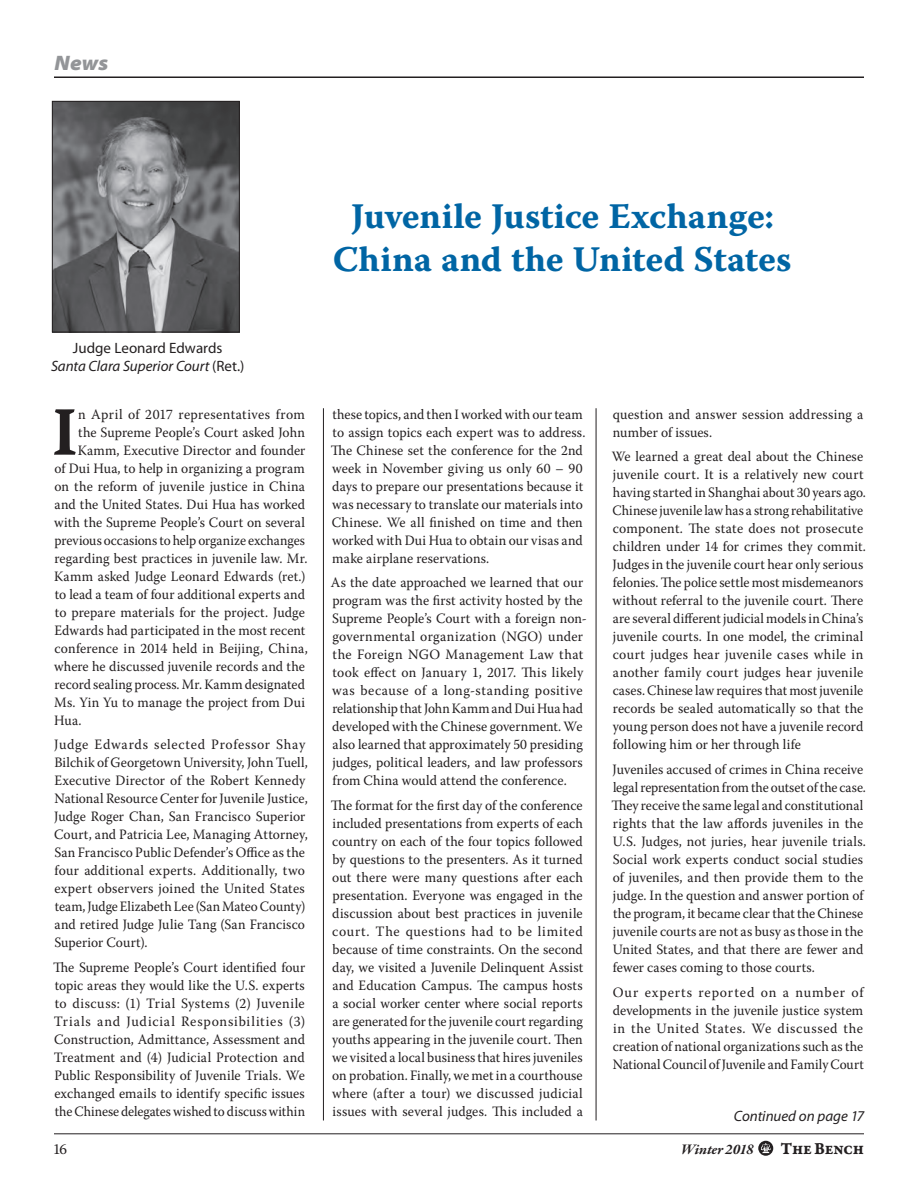
<style>
.page{position:relative;width:918px;height:1188px;background:#fff}
.page>*{position:absolute;margin:0;border:0;box-sizing:border-box;transform-origin:0 0}
.t1{font:69px "Warnock Pro Bold Capt";color:#231f20;scale:.95 1}
.t2{font:36px/43.2px "Warnock Pro Bold Capt";color:#0065a4;text-align:center}
.t3{font:italic 900 semi-expanded 21px "Myriad Pro";color:#939598}
.t4{font:18px "Garamond Premr Pro Bd Capt";letter-spacing:-.02em;color:#231f20;scale:.9 1}
.t5{font:15px/18px "Myriad Pro";color:#231f20;text-align:center}
.t6{font:italic 15px "Myriad Pro";color:#231f20}
.t7{font:italic 700 15px "Garamond Premr Pro";letter-spacing:-.01em;color:#231f20}
.t8{font:15px "Warnock Pro";color:#231f20}
.t9{font:14.25px/18px "Warnock Pro";letter-spacing:.01em;color:#231f20;scale:.95 1}
.t10{font:14.25px/18px "Warnock Pro";letter-spacing:.01em;color:#231f20;scale:.96 1}
.t11{font:14.25px/18px "Warnock Pro";letter-spacing:.01em;color:#231f20;scale:.94 1}
.t12{font:14.25px/18px "Warnock Pro";letter-spacing:.01em;color:#231f20;text-align:justify}
.t13{font:14.25px "Warnock Pro";letter-spacing:.01em;color:#231f20;scale:.93 1}
.s1{font-style:italic}
</style>
<div class="page">
<hr style="left:54px;top:1134px;width:810px;height:1px;background:#231f20">
<svg style="left:758px;top:1141px;width:15px;height:15px"></svg>
<hr style="left:54px;top:76px;width:810px;height:2px;background:#231f20">
<hr style="left:323px;top:408px;width:1px;height:713px;background:#231f20">
<hr style="left:596px;top:408px;width:1px;height:713px;background:#231f20">
<img style="left:54px;top:103px;width:183px;height:227px">
<div style="left:52px;top:101px;width:187px;height:231px;border:1px solid #231f20"></div>
<h3 class="t3" style="left:55px;top:51px;width:55px">News</h3>
<h2 class="t2" style="left:333px;top:194px;width:460px">Juvenile Justice Exchange:<br>China and the United States</h2>
<p class="t5" style="left:51px;top:339px;width:195px">Judge Leonard Edwards<br><span class="s1">Santa Clara Superior Court</span> (Ret.)</p>
<h1 class="t1" style="left:52px;top:391px;width:29px">I</h1>
<p class="t10" style="left:78px;top:405px;width:238px">n April of 2017 representatives from</p>
<p class="t9" style="left:78px;top:423px;width:240px">the Supreme People’s Court asked John</p>
<p class="t9" style="left:78px;top:441px;width:241px">Kamm, Executive Director and founder</p>
<p class="t9" style="left:54px;top:459px;width:265px">of Dui Hua, to help in organizing a program</p>
<p class="t9" style="left:54px;top:477px;width:265px">on the reform of juvenile justice in China</p>
<p class="t9" style="left:55px;top:495px;width:265px">and the United States. Dui Hua has worked</p>
<p class="t9" style="left:54px;top:513px;width:265px">with the Supreme People’s Court on several</p>
<p class="t13" style="left:55px;top:531px;width:271px">previous occasions to help organize exchanges</p>
<p class="t9" style="left:55px;top:549px;width:268px">regarding best practices in juvenile law. Mr.</p>
<p class="t9" style="left:54px;top:567px;width:266px">Kamm asked Judge Leonard Edwards (ret.)</p>
<p class="t9" style="left:55px;top:585px;width:265px">to lead a team of four additional experts and</p>
<p class="t9" style="left:55px;top:603px;width:265px">to prepare materials for the project. Judge</p>
<p class="t9" style="left:54px;top:621px;width:266px">Edwards had participated in the most recent</p>
<p class="t9" style="left:54px;top:639px;width:268px">conference in 2014 held in Beijing, China,</p>
<p class="t9" style="left:54px;top:657px;width:265px">where he discussed juvenile records and the</p>
<p class="t11" style="left:55px;top:675px;width:268px">record sealing process. Mr. Kamm designated</p>
<p class="t9" style="left:54px;top:693px;width:266px">Ms. Yin Yu to manage the project from Dui</p>
<p class="t9" style="left:54px;top:711px;width:30px">Hua.</p>
<p class="t10" style="left:54px;top:736px;width:266px">Judge Edwards selected Professor Shay Bilchik of Georgetown University, John Tuell, Executive Director of the Robert Kennedy National Resource Center for Juvenile Justice, Judge Roger Chan, San Francisco Superior Court, and Patricia Lee, Managing Attorney, San Francisco Public Defender’s Office as the four additional experts. Additionally, two expert observers joined the United States team, Judge Elizabeth Lee (San Mateo County) and retired Judge Julie Tang (San Francisco Superior Court).</p>
<p class="t9" style="left:53px;top:958px;width:267px;text-align:justify">The Supreme People’s Court identified four topic areas they would like the U.S. experts to discuss: (1) Trial Systems (2) Juvenile Trials and Judicial Responsibilities (3)<br>Construction, Admittance, Assessment and Treatment and (4) Judicial Protection and Public Responsibility of Juvenile Trials. We exchanged emails to identify specific issues the Chinese delegates wished to discuss within</p>
<p class="t11" style="left:331px;top:405px;width:272px">these topics, and then I worked with our team to assign topics each expert was to address.<br>The Chinese set the conference for the 2nd week in November giving us only 60 – 90 days to prepare our presentations because it was necessary to translate our materials into Chinese. We all finished on time and then worked with Dui Hua to obtain our visas and make airplane reservations.</p>
<p class="t9" style="left:331px;top:574px;width:271px">As the date approached we learned that our program was the first activity hosted by the Supreme People’s Court with a foreign non&shy;governmental organization (NGO) under the Foreign NGO Management Law that took effect on January 1, 2017. This likely was because of a long-standing positive relationship that John Kamm and Dui Hua had developed with the Chinese government. We also learned that approximately 50 presiding judges, political leaders, and law professors from China would attend the conference.</p>
<p class="t9" style="left:331px;top:796px;width:267px;text-align:justify">The format for the first day of the conference included presentations from experts of each country on each of the four topics followed by questions to the presenters. As it turned out there were many questions after each presentation. Everyone was engaged in the discussion about best practices in juvenile court. The questions had to be limited because of time constraints. On the second day, we visited a Juvenile Delinquent Assist and Education Campus. The campus hosts a social worker center where social reports are generated for the juvenile court regarding youths appearing in the juvenile court. Then we visited a local business that hires juveniles on probation. Finally, we met in a courthouse where (after a tour) we discussed judicial issues with several judges. This included a</p>
<p class="t9" style="left:613px;top:405px;width:265px">question and answer session addressing a number of issues.</p>
<p class="t9" style="left:612px;top:448px;width:269px">We learned a great deal about the Chinese juvenile court. It is a relatively new court having started in Shanghai about 30 years ago.<br>Chinese juvenile law has a strong rehabilitative component. The state does not prosecute children under 14 for crimes they commit.<br>Judges in the juvenile court hear only serious felonies. The police settle most misdemeanors without referral to the juvenile court. There are several different judicial models in China’s juvenile courts. In one model, the criminal court judges hear juvenile cases while in another family court judges hear juvenile cases. Chinese law requires that most juvenile records be sealed automatically so that the young person does not have a juvenile record following him or her through life</p>
<p class="t9" style="left:612px;top:760px;width:269px">Juveniles accused of crimes in China receive legal representation from the outset of the case.<br>They receive the same legal and constitutional rights that the law affords juveniles in the U.S. Judges, not juries, hear juvenile trials.<br>Social work experts conduct social studies of juveniles, and then provide them to the judge. In the question and answer portion of the program, it became clear that the Chinese juvenile courts are not as busy as those in the United States, and that there are fewer and fewer cases coming to those courts.</p>
<p class="t12" style="left:613px;top:983px;width:253px">Our experts reported on a number of developments in the juvenile justice system in the United States. We discussed the creation of national organizations such as the National Council of Juvenile and Family Court</p>
<p class="t6" style="left:734px;top:1107px;width:132px">Continued on page 17</p>
<p class="t8" style="left:53px;top:1140px;width:16px">16</p>
<p class="t7" style="left:681px;top:1140px;width:74px">Winter 2018</p>
<p class="t4" style="left:781px;top:1138px;width:94px">The Bench</p>
</div>
